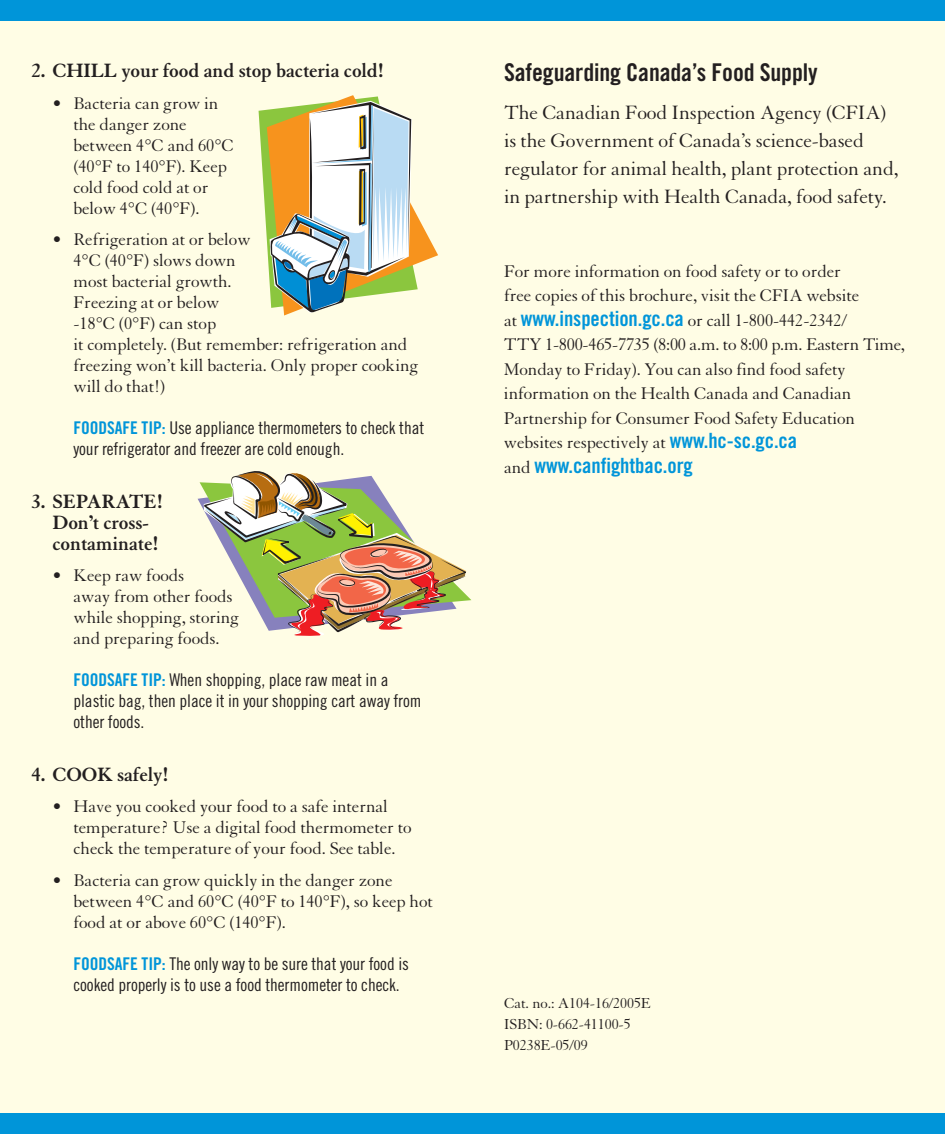
<style>
.page{position:relative;width:945px;height:1134px;background:#fff}
.page>*{position:absolute;margin:0;border:0;box-sizing:border-box;transform-origin:0 0}
.t1{font:24.5px "Trade Gothic Bold Cond Twenty";letter-spacing:-.005em;color:#231f20}
.t2{font:21px/28px "Granjon";letter-spacing:-.005em;color:#231f20}
.t3{font:700 21px/21px "Granjon";letter-spacing:-.005em;color:#231f20}
.t4{font:21px "Trade Gothic Bold Cond Twenty";letter-spacing:-.005em;color:#0095d9}
.t5{font:18.38px/21px "Granjon";letter-spacing:-.005em;color:#231f20}
.t6{font:17.5px/21px "Trade Gothic Cond Eighteen";letter-spacing:-.005em;color:#231f20}
.t7{font:15.75px/21px "Granjon";letter-spacing:-.005em;color:#231f20}
.s1{font-family:"Trade Gothic Bold Cond Twenty";color:#0095d9}
.s2{font-family:"Trade Gothic Bold Cond Twenty";font-size:21px;color:#0095d9}
.s3{font-family:"Granjon";font-size:18.38px;color:#231f20}
</style>
<div class="page">
<div style="left:472px;top:0;width:473px;height:1134px;background:#fffde5"></div>
<div style="left:472px;top:0;width:473px;height:21px;background:#0095d9"></div>
<div style="left:472px;top:1113px;width:473px;height:21px;background:#0095d9"></div>
<div style="left:0;top:0;width:472px;height:1134px;background:#fffde5"></div>
<div style="left:0;top:0;width:472px;height:21px;background:#0095d9"></div>
<div style="left:0;top:1113px;width:472px;height:21px;background:#0095d9"></div>
<svg style="left:198px;top:471px;width:273px;height:165px"></svg>
<svg style="left:259px;top:95px;width:179px;height:221px"></svg>
<p class="t3" style="left:32px;top:62px;width:354px">2. CHILL your food and stop bacteria cold!</p>
<p class="t5" style="left:74px;top:94px;width:162px;text-indent:-21px">• Bacteria can grow in the danger zone between 4°C and 60°C (40°F to 140°F). Keep cold food cold at or below 4°C (40°F).</p>
<p class="t5" style="left:74px;top:231px;width:346px;text-indent:-21px">• Refrigeration at or below<br>4°C (40°F) slows down<br>most bacterial growth.<br>Freezing at or below<br>-18°C (0°F) can stop<br>it completely. (But remember: refrigeration and freezing won’t kill bacteria. Only proper cooking will do that!)</p>
<p class="t6" style="left:74px;top:419px;width:352px"><span class="s1">FOODSAFE TIP:</span> Use appliance thermometers to check that your refrigerator and freezer are cold enough.</p>
<p class="t3" style="left:52px;top:493px;width:112px;text-indent:-21px">3. SEPARATE!<br>Don’t cross&shy;contaminate!</p>
<p class="t5" style="left:74px;top:567px;width:167px;text-indent:-21px">• Keep raw foods<br>away from other foods while shopping, storing and preparing foods.</p>
<p class="t6" style="left:74px;top:671px;width:349px"><span class="s1">FOODSAFE TIP:</span> When shopping, place raw meat in a plastic bag, then place it in your shopping cart away from other foods.</p>
<p class="t3" style="left:32px;top:766px;width:139px">4. COOK safely!</p>
<p class="t5" style="left:74px;top:798px;width:340px;text-indent:-21px">• Have you cooked your food to a safe internal temperature? Use a digital food thermometer to check the temperature of your food. See table.</p>
<p class="t5" style="left:74px;top:871px;width:361px;text-indent:-21px">• Bacteria can grow quickly in the danger zone between 4°C and 60°C (40°F to 140°F), so keep hot food at or above 60°C (140°F).</p>
<p class="t6" style="left:74px;top:954px;width:337px"><span class="s1">FOODSAFE TIP:</span> The only way to be sure that your food is cooked properly is to use a food thermometer to check.</p>
<h1 class="t1" style="left:504px;top:63px;width:315px">Safeguarding Canada’s Food Supply</h1>
<p class="t2" style="left:504px;top:101px;width:396px">The Canadian Food Inspection Agency (CFIA) is the Government of Canada’s science-based regulator for animal health, plant protection and, in partnership with Health Canada, food safety.</p>
<p class="t5" style="left:504px;top:260px;width:403px;line-height:24.5px">For more information on food safety or to order<br>free copies of this brochure, visit the CFIA website<br>at <span class="s2">www.inspection.gc.ca</span> or call 1-800-442-2342/<br>TTY 1-800-465-7735 (8:00 a.m. to 8:00 p.m. Eastern Time, Monday to Friday). You can also find food safety information on the Health Canada and Canadian Partnership for Consumer Food Safety Education websites respectively at <span class="s2">www.hc-sc.gc.ca</span></p>
<p class="t4" style="left:504px;top:458px;width:190px"><span class="s3">and</span> www.canfightbac.org</p>
<p class="t7" style="left:504px;top:994px;width:148px">Cat. no.: A104-16/2005E<br>ISBN: 0-662-41100-5<br>P0238E-05/09</p>
</div>
